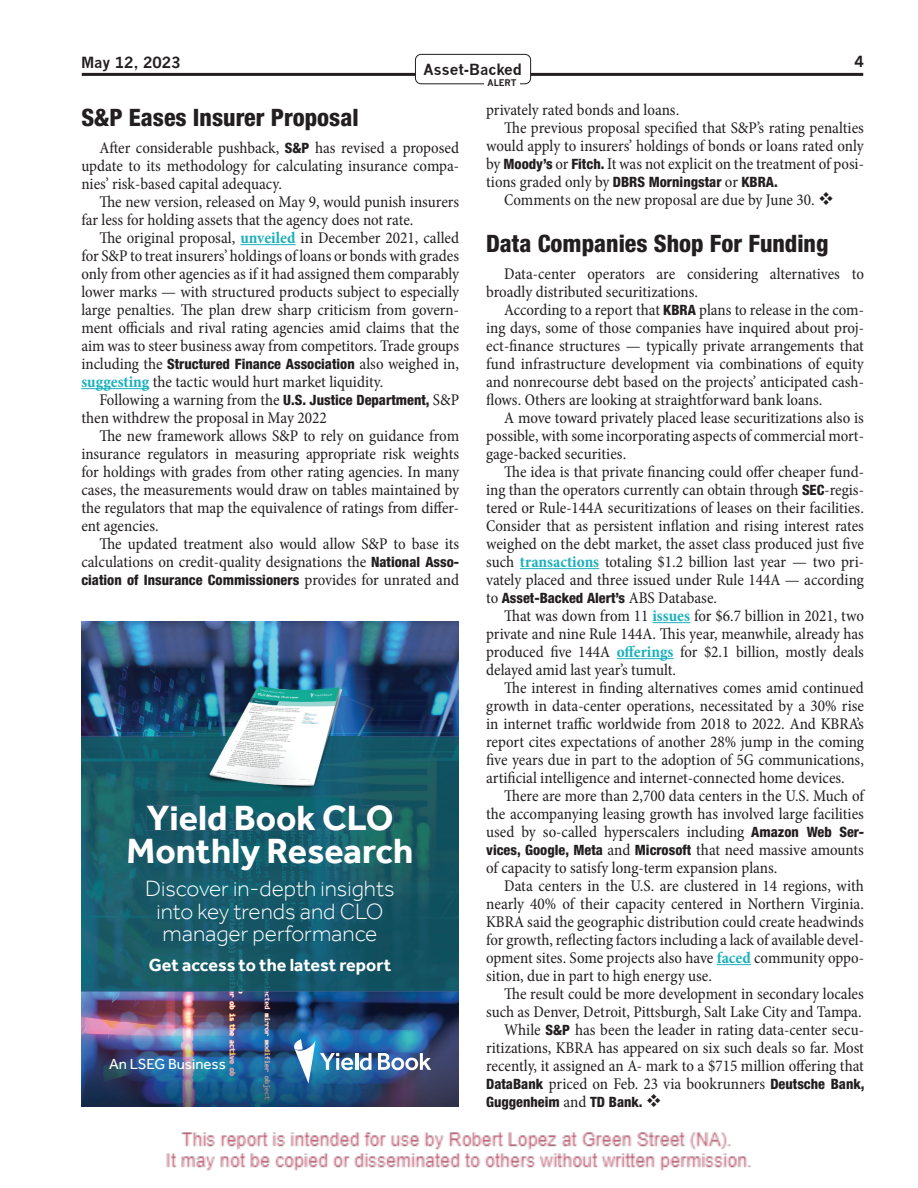
<style>
.page{position:relative;width:918px;height:1188px;background:#fff}
.page>*{position:absolute;margin:0;border:0;box-sizing:border-box;transform-origin:0 0}
.t1{font:700 36px/33px "Effra";color:#fff;text-align:center}
.t2{font:800 condensed 24px "Helvetica Neue LT Std";color:#231f20}
.t3{font:300 22.8px/22.5px "Effra";color:#fff;text-align:center}
.t4{font:700 18px "Effra";color:#fff}
.t5{font:condensed 16.5px/18px "Minion Pro";color:#231f20;text-align:justify}
.t6{font:700 15px "News Gothic";color:#231f20}
.t7{font:15px "Effra";color:#fff}
.t8{font:800 condensed 14.25px "Helvetica Neue LT Std";color:#231f20}
.t9{font:700 9px "News Gothic";color:#231f20}
.s1{font-family:"Helvetica Neue LT Std";font-weight:800;font-size:14.25px}
.s2{font-weight:700;color:#1bb0bc}
.s3{font-family:"Minion Pro";font-weight:400;font-size:16.5px}
</style>
<div class="page">
<img style="left:81px;top:53px;width:783px;height:1118px">
<p class="t6" style="left:81px;top:53px;width:101px">May 12, 2023</p>
<p class="t6" style="left:855px;top:52px;width:11px">4</p>
<p class="t6" style="left:424px;top:60px;width:100px">Asset-Backed</p>
<p class="t9" style="left:488px;top:77px;width:30px">ALERT</p>
<h2 class="t2" style="left:81px;top:103px;width:279px">S&amp;P Eases Insurer Proposal</h2>
<p class="t5" style="left:81px;top:139px;width:379px;text-indent:18px">After considerable pushback, <span class="s1">S&amp;P</span> has revised a proposed update to its methodology for calculating insurance compa&shy;nies’ risk-based capital adequacy.</p>
<p class="t5" style="left:81px;top:193px;width:379px;text-indent:18px">The new version, released on May 9, would punish insurers far less for holding assets that the agency does not rate.</p>
<p class="t5" style="left:81px;top:229px;width:379px;text-indent:18px">The original proposal, <span class="s2">unveiled</span> in December 2021, called for S&amp;P to treat insurers’ holdings of loans or bonds with grades only from other agencies as if it had assigned them comparably lower marks — with structured products subject to especially large penalties. The plan drew sharp criticism from govern&shy;ment officials and rival rating agencies amid claims that the aim was to steer business away from competitors. Trade groups</p>
<p class="t8" style="left:81px;top:355px;width:379px"><span class="s3">including the</span> Structured Finance Association <span class="s3">also weighed in,</span></p>
<p class="t5" style="left:81px;top:373px;width:303px"><span class="s2">suggesting</span> the tactic would hurt market liquidity.</p>
<p class="t5" style="left:99px;top:391px;width:361px">Following a warning from the <span class="s1">U.S. Justice Department,</span> S&amp;P</p>
<p class="t5" style="left:81px;top:409px;width:247px">then withdrew the proposal in May 2022</p>
<p class="t5" style="left:99px;top:427px;width:361px">The new framework allows S&amp;P to rely on guidance from</p>
<p class="t5" style="left:81px;top:445px;width:379px">insurance regulators in measuring appropriate risk weights</p>
<p class="t5" style="left:81px;top:463px;width:379px">for holdings with grades from other rating agencies. In many</p>
<p class="t5" style="left:81px;top:481px;width:379px">cases, the measurements would draw on tables maintained by</p>
<p class="t5" style="left:81px;top:499px;width:379px">the regulators that map the equivalence of ratings from differ-</p>
<p class="t5" style="left:81px;top:517px;width:79px">ent agencies.</p>
<p class="t5" style="left:99px;top:535px;width:361px">The updated treatment also would allow S&amp;P to base its</p>
<p class="t5" style="left:81px;top:553px;width:379px">calculations on credit-quality designations the <span class="s1">National Asso-</span></p>
<p class="t8" style="left:81px;top:571px;width:379px">ciation of Insurance Commissioners <span class="s3">provides for unrated and</span></p>
<h1 class="t1" style="left:127px;top:801px;width:288px">Yield Book CLO<br>Monthly Research</h1>
<h3 class="t3" style="left:145px;top:877px;width:251px">Discover in-depth insights into key trends and CLO manager performance</h3>
<p class="t4" style="left:149px;top:954px;width:244px">Get access to the latest report</p>
<p class="t7" style="left:109px;top:1056px;width:118px">An LSEG Business</p>
<p class="t5" style="left:486px;top:101px;width:195px">privately rated bonds and loans.</p>
<p class="t5" style="left:504px;top:119px;width:361px">The previous proposal specified that S&amp;P’s rating penalties</p>
<p class="t5" style="left:486px;top:137px;width:379px">would apply to insurers’ holdings of bonds or loans rated only</p>
<p class="t5" style="left:486px;top:155px;width:379px">by <span class="s1">Moody’s</span> or <span class="s1">Fitch.</span> It was not explicit on the treatment of posi-</p>
<p class="t8" style="left:486px;top:173px;width:293px"><span class="s3">tions graded only by</span> DBRS Morningstar <span class="s3">or</span> KBRA.</p>
<p class="t5" style="left:504px;top:191px;width:331px">Comments on the new proposal are due by June 30. ❖</p>
<h2 class="t2" style="left:486px;top:229px;width:344px">Data Companies Shop For Funding</h2>
<p class="t5" style="left:486px;top:265px;width:379px;text-indent:18px">Data-center operators are considering alternatives to broadly distributed securitizations.</p>
<p class="t5" style="left:486px;top:301px;width:379px;text-indent:18px">According to a report that <span class="s1">KBRA</span> plans to release in the com&shy;ing days, some of those companies have inquired about proj&shy;ect-finance structures — typically private arrangements that fund infrastructure development via combinations of equity and nonrecourse debt based on the projects’ anticipated cash&shy;flows. Others are looking at straightforward bank loans.</p>
<p class="t5" style="left:486px;top:409px;width:379px;text-indent:18px">A move toward privately placed lease securitizations also is possible, with some incorporating aspects of commercial mort&shy;gage-backed securities.</p>
<p class="t5" style="left:486px;top:463px;width:379px;text-indent:18px">The idea is that private financing could offer cheaper fund&shy;ing than the operators currently can obtain through <span class="s1">SEC</span>-regis&shy;tered or Rule-144A securitizations of leases on their facilities.<br>Consider that as persistent inflation and rising interest rates weighed on the debt market, the asset class produced just five such <span class="s2">transactions</span> totaling $1.2 billion last year — two pri&shy;vately placed and three issued under Rule 144A — according</p>
<p class="t8" style="left:486px;top:589px;width:233px"><span class="s3">to</span> Asset-Backed Alert’s <span class="s3">ABS Database.</span></p>
<p class="t5" style="left:486px;top:607px;width:379px;text-indent:18px">That was down from 11 <span class="s2">issues</span> for $6.7 billion in 2021, two private and nine Rule 144A. This year, meanwhile, already has produced five 144A <span class="s2">offerings</span> for $2.1 billion, mostly deals delayed amid last year’s tumult.</p>
<p class="t5" style="left:486px;top:679px;width:379px;text-indent:18px">The interest in finding alternatives comes amid continued growth in data-center operations, necessitated by a 30% rise in internet traffic worldwide from 2018 to 2022. And KBRA’s report cites expectations of another 28% jump in the coming five years due in part to the adoption of 5G communications, artificial intelligence and internet-connected home devices.</p>
<p class="t5" style="left:486px;top:787px;width:379px;text-indent:18px">There are more than 2,700 data centers in the U.S. Much of the accompanying leasing growth has involved large facilities used by so-called hyperscalers including <span class="s1">Amazon Web Ser-</span></p>
<p class="t8" style="left:486px;top:841px;width:379px">vices, Google, Meta <span class="s3">and</span> Microsoft <span class="s3">that need massive amounts</span></p>
<p class="t5" style="left:486px;top:859px;width:293px">of capacity to satisfy long-term expansion plans.</p>
<p class="t5" style="left:504px;top:877px;width:361px">Data centers in the U.S. are clustered in 14 regions, with</p>
<p class="t5" style="left:486px;top:895px;width:379px">nearly 40% of their capacity centered in Northern Virginia.</p>
<p class="t5" style="left:486px;top:913px;width:379px">KBRA said the geographic distribution could create headwinds</p>
<p class="t5" style="left:486px;top:931px;width:379px">for growth, reflecting factors including a lack of available devel-</p>
<p class="t5" style="left:486px;top:949px;width:379px">opment sites. Some projects also have <span class="s2">faced</span> community oppo-</p>
<p class="t5" style="left:486px;top:967px;width:227px">sition, due in part to high energy use.</p>
<p class="t5" style="left:504px;top:985px;width:361px">The result could be more development in secondary locales</p>
<p class="t5" style="left:486px;top:1003px;width:377px">such as Denver, Detroit, Pittsburgh, Salt Lake City and Tampa.</p>
<p class="t5" style="left:504px;top:1021px;width:361px">While <span class="s1">S&amp;P</span> has been the leader in rating data-center secu-</p>
<p class="t5" style="left:486px;top:1039px;width:379px">ritizations, KBRA has appeared on six such deals so far. Most</p>
<p class="t5" style="left:486px;top:1057px;width:379px">recently, it assigned an A- mark to a $715 million offering that</p>
<p class="t5" style="left:486px;top:1075px;width:380px"><span class="s1">DataBank</span> priced on Feb. 23 via bookrunners <span class="s1">Deutsche Bank,</span></p>
<p class="t8" style="left:486px;top:1093px;width:177px">Guggenheim <span class="s3">and</span> TD Bank. ❖</p>
</div>
